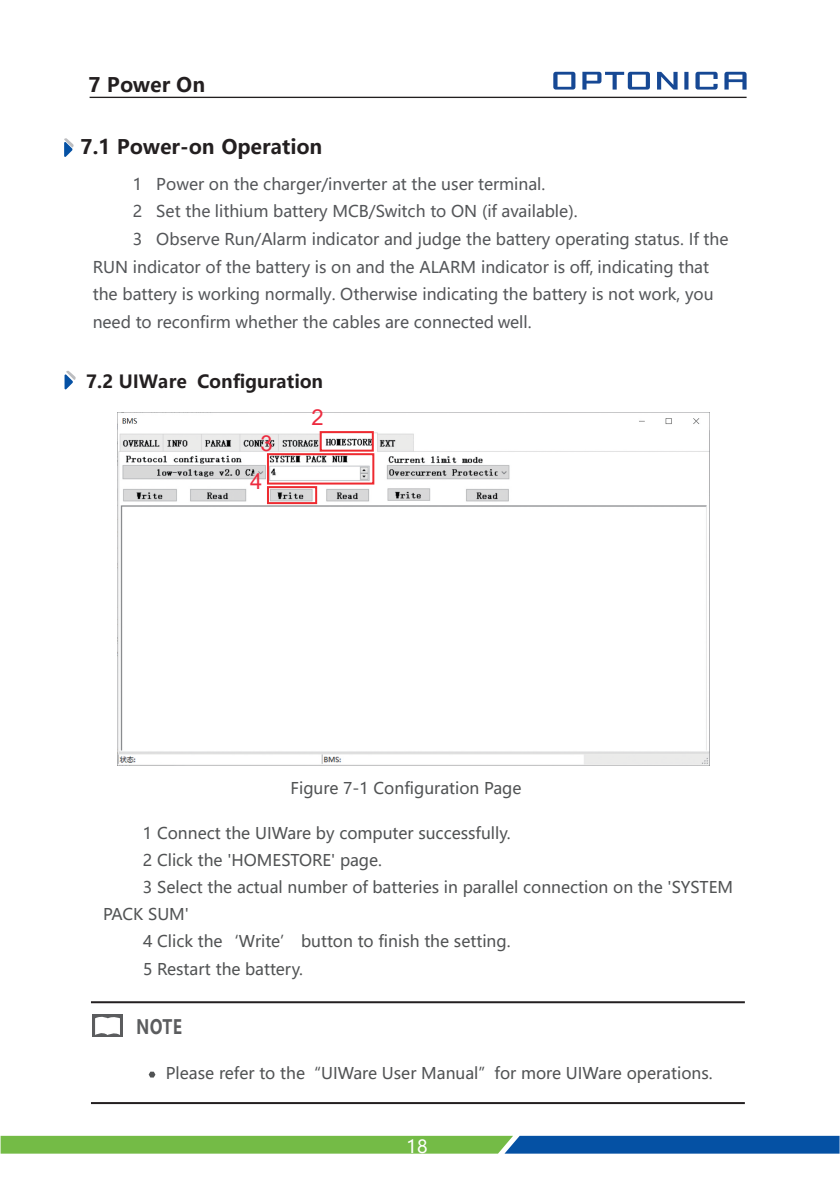
<style>
.page{position:relative;width:840px;height:1192px;background:#fff}
.page>*{position:absolute;margin:0;border:0;box-sizing:border-box;transform-origin:0 0}
.t1{font:22px/38px "Arial";color:#ed2b3f;text-align:center}
.t2{font:700 20px "Microsoft Ya Hei";color:#231f20}
.t3{font:700 19.8px "Microsoft Ya Hei";color:#5b5c5e;scale:.8 1}
.t4{font:700 18px "Microsoft Ya Hei";color:#231f20}
.t5{font:18px "Microsoft Ya Hei";color:#fff}
.t6{font:16px "Microsoft Ya Hei";color:#545659}
.t7{font:16px "Microsoft Ya Hei";color:#515354}
</style>
<div class="page">
<hr style="left:90px;top:97px;width:657px;height:1px;background:#221f1f">
<svg style="left:64px;top:138px;width:10px;height:19px"></svg>
<img style="left:118px;top:412px;width:592px;height:353px">
<div style="left:320px;top:431px;width:54px;height:20px;border:2px solid #ee2a30"></div>
<div style="left:267px;top:453px;width:107px;height:31px;border:2px solid #ee2a30"></div>
<div style="left:267px;top:486px;width:50px;height:18px;border:2px solid #ee2a30"></div>
<div style="left:125px;top:468px;width:32px;height:9px;background:#d8d8d8"></div>
<svg style="left:65px;top:371px;width:11px;height:18px"></svg>
<hr style="left:91px;top:1001px;width:654px;height:2px;background:#231f20">
<hr style="left:91px;top:1101px;width:654px;height:2px;background:#231f20">
<svg style="left:149px;top:1071px;width:6px;height:6px"></svg>
<div style="left:92px;top:1014px;width:31px;height:22px;background:#5b5c5e"></div>
<svg style="left:95px;top:1016px;width:25px;height:18px"></svg>
<svg style="left:1px;top:1135px;width:839px;height:18px;background:#529772"></svg>
<svg style="left:553px;top:72px;width:194px;height:18px"></svg>
<p class="t2" style="left:89px;top:70px;width:118px">7 Power On</p>
<p class="t2" style="left:80px;top:133px;width:244px">7.1 Power-on Operation</p>
<p class="t6" style="left:133px;top:173px;width:414px">1 Power on the charger/inverter at the user terminal.</p>
<p class="t6" style="left:133px;top:201px;width:446px">2 Set the lithium battery MCB/Switch to ON (if available).</p>
<p class="t6" style="left:133px;top:228px;width:597px">3 Observe Run/Alarm indicator and judge the battery operating status. If the</p>
<p class="t6" style="left:93px;top:256px;width:618px">RUN indicator of the battery is on and the ALARM indicator is off, indicating that</p>
<p class="t6" style="left:93px;top:283px;width:623px">the battery is working normally. Otherwise indicating the battery is not work, you</p>
<p class="t6" style="left:93px;top:311px;width:441px">need to reconfirm whether the cables are connected well.</p>
<p class="t4" style="left:86px;top:369px;width:239px">7.2 UIWare Configuration</p>
<h1 class="t1" style="left:250px;top:423px;width:24px">3<br>4</h1>
<h1 class="t1" style="left:311px;top:398px;width:14px">2</h1>
<p class="t7" style="left:291px;top:777px;width:232px">Figure 7-1 Configuration Page</p>
<p class="t7" style="left:143px;top:821px;width:369px">1 Connect the UIWare by computer successfully.</p>
<p class="t7" style="left:143px;top:849px;width:241px">2 Click the 'HOMESTORE' page.</p>
<p class="t7" style="left:143px;top:876px;width:592px">3 Select the actual number of batteries in parallel connection on the 'SYSTEM</p>
<p class="t7" style="left:103px;top:903px;width:88px">PACK SUM'</p>
<p class="t7" style="left:143px;top:930px;width:369px">4 Click the‘Write’ button to finish the setting.</p>
<p class="t7" style="left:143px;top:957px;width:162px">5 Restart the battery.</p>
<p class="t3" style="left:136px;top:1012px;width:59px">NOTE</p>
<p class="t7" style="left:166px;top:1062px;width:548px">Please refer to the“UIWare User Manual”for more UIWare operations.</p>
<p class="t5" style="left:406px;top:1133px;width:23px">18</p>
</div>
